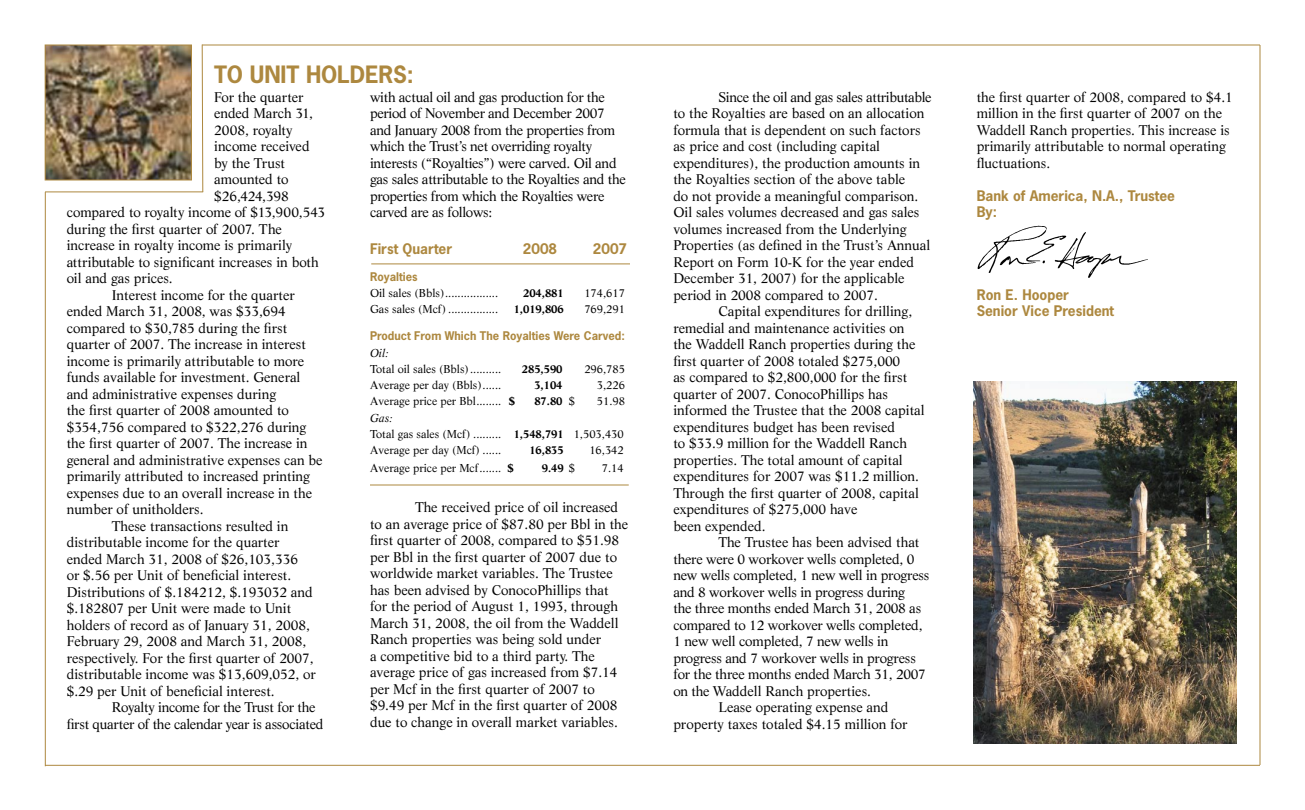
<style>
.page{position:relative;width:1305px;height:810px;background:#fff}
.page>*{position:absolute;margin:0;border:0;box-sizing:border-box;transform-origin:0 0}
.t1{font:700 22.5px "News Gothic";letter-spacing:-.005em;color:#ad883f}
.Letter_Para_2{font:13.75px/16.5px "Life";color:#000}
.Letter_Para_2-2{font:13.75px/16.5px "Life";letter-spacing:-.02em;color:#000}
.Letter_Para_1{font:13.75px "Life";color:#000}
.t2{font:700 13.75px "News Gothic";color:#ad883f}
.t3{font:11.25px "Life";color:#000}
.t4{font:700 11.25px "News Gothic";color:#ad883f}
.t5{font:700 11.25px "Life";color:#000}
.t6{font:italic 11.25px "Life";color:#000}
.s1{font-weight:700}
.s2{font-weight:400}
</style>
<div class="page">
<img style="left:47px;top:47px;width:143px;height:131px">
<div style="left:45px;top:45px;width:147px;height:135px;border:1px solid #ad883f"></div>
<hr style="left:202px;top:45px;width:1058px;height:1px;background:#ad883f">
<hr style="left:45px;top:765px;width:1215px;height:1px;background:#ad883f">
<hr style="left:45px;top:192px;width:1px;height:574px;background:#ad883f">
<svg style="left:202px;top:44px;width:1px;height:148px"></svg>
<hr style="left:1260px;top:45px;width:1px;height:720px;background:#ad883f">
<img style="left:974px;top:381px;width:262px;height:362px">
<img style="left:977px;top:225px;width:171px;height:53px">
<hr style="left:371px;top:264px;width:259px;height:1px;background:#ad883f">
<hr style="left:370px;top:485px;width:259px;height:1px;background:#ad883f">
<hr style="left:45px;top:192px;width:158px;height:1px;background:#ad883f">
<p class="t1" style="left:214px;top:60px;width:201px">TO UNIT HOLDERS:</p>
<p class="Letter_Para_1" style="left:214px;top:89px;width:91px">For the quarter</p>
<p class="Letter_Para_1" style="left:214px;top:105px;width:100px">ended March 31,</p>
<p class="Letter_Para_1" style="left:214px;top:122px;width:80px">2008, royalty</p>
<p class="Letter_Para_1" style="left:214px;top:138px;width:97px">income received</p>
<p class="Letter_Para_1" style="left:214px;top:155px;width:72px">by the Trust</p>
<p class="Letter_Para_1" style="left:214px;top:171px;width:76px">amounted to</p>
<p class="Letter_Para_1" style="left:214px;top:188px;width:76px">$26,424,398</p>
<p class="Letter_Para_1" style="left:67px;top:204px;width:260px">compared to royalty income of $13,900,543</p>
<p class="Letter_Para_1" style="left:67px;top:221px;width:217px">during the first quarter of 2007. The</p>
<p class="Letter_Para_1" style="left:67px;top:237px;width:227px">increase in royalty income is primarily</p>
<p class="Letter_Para_1" style="left:67px;top:254px;width:254px">attributable to significant increases in both</p>
<p class="Letter_Para_1" style="left:67px;top:270px;width:108px">oil and gas prices.</p>
<p class="Letter_Para_2" style="left:67px;top:287px;width:257px;text-indent:45px">Interest income for the quarter ended March 31, 2008, was $33,694 compared to $30,785 during the first quarter of 2007. The increase in interest income is primarily attributable to more funds available for investment. General and administrative expenses during<br>the first quarter of 2008 amounted to $354,756 compared to $322,276 during the first quarter of 2007. The increase in general and administrative expenses can be primarily attributed to increased printing expenses due to an overall increase in the number of unitholders.</p>
<p class="Letter_Para_2" style="left:67px;top:518px;width:251px;text-indent:45px">These transactions resulted in distributable income for the quarter ended March 31, 2008 of $26,103,336<br>or $.56 per Unit of beneficial interest.<br>Distributions of $.184212, $.193032 and $.182807 per Unit were made to Unit holders of record as of January 31, 2008, February 29, 2008 and March 31, 2008, respectively. For the first quarter of 2007, distributable income was $13,609,052, or $.29 per Unit of beneficial interest.</p>
<p class="Letter_Para_2-2" style="left:67px;top:699px;width:258px;text-indent:45px">Royalty income for the Trust for the first quarter of the calendar year is associated</p>
<p class="Letter_Para_2-2" style="left:370px;top:89px;width:257px">with actual oil and gas production for the period of November and December 2007 and January 2008 from the properties from which the Trust’s net overriding royalty interests (“Royalties”) were carved. Oil and gas sales attributable to the Royalties and the properties from which the Royalties were carved are as follows:</p>
<p class="t2" style="left:370px;top:240px;width:84px">First Quarter</p>
<p class="t2" style="left:523px;top:240px;width:36px">2008</p>
<p class="t2" style="left:593px;top:240px;width:36px">2007</p>
<p class="t4" style="left:370px;top:269px;width:49px">Royalties</p>
<p class="t3" style="left:370px;top:286px;width:130px">Oil sales (Bbls) .................</p>
<p class="t5" style="left:523px;top:286px;width:42px">204,881</p>
<p class="t3" style="left:584px;top:286px;width:42px">174,617</p>
<p class="t3" style="left:370px;top:303px;width:130px">Gas sales (Mcf) ................</p>
<p class="t5" style="left:514px;top:303px;width:52px">1,019,806</p>
<p class="t3" style="left:584px;top:303px;width:42px">769,291</p>
<p class="t4" style="left:370px;top:329px;width:256px">Product From Which The Royalties Were Carved:</p>
<p class="t6" style="left:370px;top:346px;width:20px">Oil:</p>
<p class="t3" style="left:370px;top:362px;width:133px">Total oil sales (Bbls) ..........</p>
<p class="t5" style="left:522px;top:362px;width:42px">285,590</p>
<p class="t3" style="left:584px;top:362px;width:42px">296,785</p>
<p class="t3" style="left:370px;top:378px;width:133px">Average per day (Bbls) ......</p>
<p class="t5" style="left:534px;top:378px;width:30px">3,104</p>
<p class="t3" style="left:597px;top:378px;width:30px">3,226</p>
<p class="t3" style="left:370px;top:395px;width:147px">Average price per Bbl ........ <span class="s1">$</span></p>
<p class="t5" style="left:534px;top:395px;width:42px">87.80 <span class="s2">$</span></p>
<p class="t3" style="left:597px;top:395px;width:30px">51.98</p>
<p class="t6" style="left:370px;top:411px;width:24px">Gas:</p>
<p class="t3" style="left:370px;top:427px;width:255px">Total gas sales (Mcf) ......... <span class="s1">1,548,791</span> 1,503,430</p>
<p class="t3" style="left:370px;top:443px;width:133px">Average per day (Mcf) ......</p>
<p class="t5" style="left:529px;top:443px;width:36px">16,835</p>
<p class="t3" style="left:589px;top:443px;width:36px">16,342</p>
<p class="t3" style="left:370px;top:461px;width:145px">Average price per Mcf ....... <span class="s1">$</span></p>
<p class="t5" style="left:542px;top:461px;width:35px">9.49 <span class="s2">$</span></p>
<p class="t3" style="left:602px;top:461px;width:23px">7.14</p>
<p class="Letter_Para_2" style="left:370px;top:499px;width:260px;text-indent:45px">The received price of oil increased to an average price of $87.80 per Bbl in the first quarter of 2008, compared to $51.98 per Bbl in the first quarter of 2007 due to worldwide market variables. The Trustee has been advised by ConocoPhillips that for the period of August 1, 1993, through March 31, 2008, the oil from the Waddell Ranch properties was being sold under<br>a competitive bid to a third party. The average price of gas increased from $7.14 per Mcf in the first quarter of 2007 to $9.49 per Mcf in the first quarter of 2008 due to change in overall market variables.</p>
<p class="Letter_Para_2" style="left:673px;top:89px;width:260px;text-indent:45px">Since the oil and gas sales attributable to the Royalties are based on an allocation formula that is dependent on such factors as price and cost (including capital expenditures), the production amounts in the Royalties section of the above table<br>do not provide a meaningful comparison.<br>Oil sales volumes decreased and gas sales volumes increased from the Underlying Properties (as defined in the Trust’s Annual Report on Form 10-K for the year ended December 31, 2007) for the applicable period in 2008 compared to 2007.</p>
<p class="Letter_Para_2" style="left:673px;top:303px;width:253px;text-indent:45px">Capital expenditures for drilling, remedial and maintenance activities on the Waddell Ranch properties during the first quarter of 2008 totaled $275,000<br>as compared to $2,800,000 for the first quarter of 2007. ConocoPhillips has informed the Trustee that the 2008 capital expenditures budget has been revised<br>to $33.9 million for the Waddell Ranch properties. The total amount of capital expenditures for 2007 was $11.2 million.<br>Through the first quarter of 2008, capital expenditures of $275,000 have</p>
<p class="Letter_Para_1" style="left:673px;top:518px;width:94px">been expended.</p>
<p class="Letter_Para_2" style="left:673px;top:534px;width:258px;text-indent:45px">The Trustee has been advised that there were 0 workover wells completed, 0 new wells completed, 1 new well in progress and 8 workover wells in progress during<br>the three months ended March 31, 2008 as compared to 12 workover wells completed, 1 new well completed, 7 new wells in progress and 7 workover wells in progress for the three months ended March 31, 2007 on the Waddell Ranch properties.</p>
<p class="Letter_Para_2" style="left:673px;top:699px;width:236px;text-indent:45px">Lease operating expense and property taxes totaled $4.15 million for</p>
<p class="Letter_Para_2" style="left:977px;top:89px;width:258px">the first quarter of 2008, compared to $4.1 million in the first quarter of 2007 on the Waddell Ranch properties. This increase is primarily attributable to normal operating fluctuations.</p>
<p class="t2" style="left:977px;top:187px;width:200px">Bank of America, N.A., Trustee</p>
<p class="t2" style="left:977px;top:203px;width:22px">By:</p>
<p class="t2" style="left:977px;top:286px;width:94px">Ron E. Hooper</p>
<p class="t2" style="left:977px;top:302px;width:139px">Senior Vice President</p>
</div>
